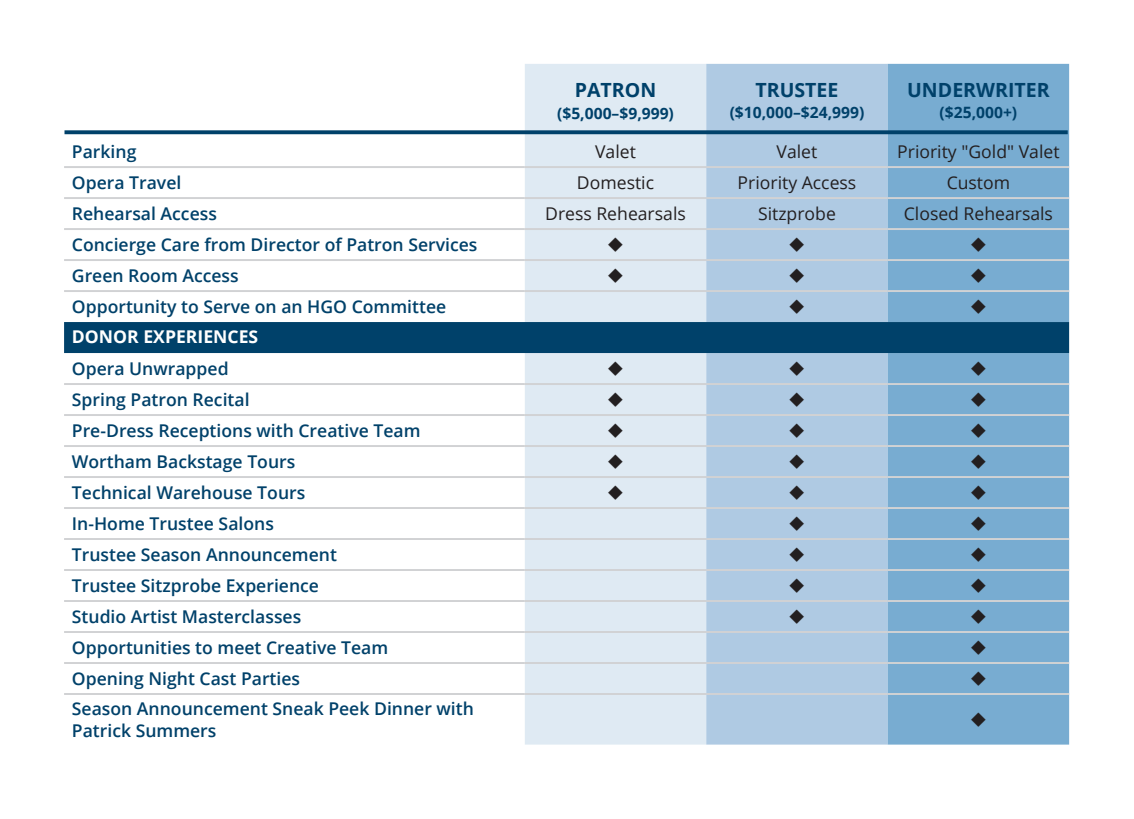
<style>
.page{position:relative;width:1134px;height:819px;background:#fff}
.page>*{position:absolute;margin:0;border:0;box-sizing:border-box;transform-origin:0 0}
.t1{font:700 19.6px "Open Sans";color:#00416a}
.t2{font:600 17.68px/21.5px "Open Sans";color:#00416a}
.t3{font:17.68px "Open Sans";color:#231f20}
.t4{font:700 17.68px "Open Sans";color:#fff}
.t5{font:700 15.58px "Open Sans";color:#00416a}
</style>
<div class="page">
<div style="left:525px;top:64px;width:181px;height:681px;background:#dfeaf3"></div>
<div style="left:706px;top:64px;width:182px;height:681px;background:#afcae3"></div>
<div style="left:888px;top:64px;width:181px;height:681px;background:#78acd1"></div>
<div style="left:64px;top:322px;width:1005px;height:31px;background:#00416a"></div>
<hr style="left:64px;top:197px;width:461px;height:2px;background:#d1d2d4">
<hr style="left:64px;top:228px;width:461px;height:2px;background:#d1d2d4">
<hr style="left:64px;top:259px;width:461px;height:2px;background:#d1d2d4">
<hr style="left:64px;top:290px;width:461px;height:2px;background:#d1d2d4">
<hr style="left:64px;top:383px;width:461px;height:2px;background:#d1d2d4">
<hr style="left:64px;top:414px;width:461px;height:2px;background:#d1d2d4">
<hr style="left:64px;top:445px;width:461px;height:2px;background:#d1d2d4">
<hr style="left:64px;top:476px;width:461px;height:2px;background:#d1d2d4">
<hr style="left:64px;top:507px;width:461px;height:2px;background:#d1d2d4">
<hr style="left:64px;top:538px;width:461px;height:2px;background:#d1d2d4">
<hr style="left:64px;top:569px;width:461px;height:2px;background:#d1d2d4">
<hr style="left:64px;top:600px;width:461px;height:2px;background:#d1d2d4">
<hr style="left:64px;top:631px;width:461px;height:2px;background:#d1d2d4">
<hr style="left:64px;top:662px;width:461px;height:2px;background:#d1d2d4">
<hr style="left:64px;top:693px;width:461px;height:2px;background:#d1d2d4">
<hr style="left:64px;top:166px;width:461px;height:2px;background:#d1d2d4">
<hr style="left:525px;top:166px;width:181px;height:2px;background:#d1d2d4">
<hr style="left:706px;top:166px;width:182px;height:2px;background:#d1d2d4">
<hr style="left:888px;top:166px;width:181px;height:2px;background:#d1d2d4">
<hr style="left:525px;top:197px;width:181px;height:2px;background:#d1d2d4">
<hr style="left:706px;top:197px;width:182px;height:2px;background:#d1d2d4">
<hr style="left:888px;top:197px;width:181px;height:2px;background:#d1d2d4">
<hr style="left:525px;top:228px;width:181px;height:2px;background:#d1d2d4">
<hr style="left:706px;top:228px;width:182px;height:2px;background:#d1d2d4">
<hr style="left:888px;top:228px;width:181px;height:2px;background:#d1d2d4">
<hr style="left:525px;top:259px;width:181px;height:2px;background:#d1d2d4">
<hr style="left:706px;top:259px;width:182px;height:2px;background:#d1d2d4">
<hr style="left:888px;top:259px;width:181px;height:2px;background:#d1d2d4">
<hr style="left:525px;top:290px;width:181px;height:2px;background:#d1d2d4">
<hr style="left:706px;top:290px;width:182px;height:2px;background:#d1d2d4">
<hr style="left:888px;top:290px;width:181px;height:2px;background:#d1d2d4">
<hr style="left:525px;top:383px;width:181px;height:2px;background:#d1d2d4">
<hr style="left:706px;top:383px;width:182px;height:2px;background:#d1d2d4">
<hr style="left:888px;top:383px;width:181px;height:2px;background:#d1d2d4">
<hr style="left:525px;top:414px;width:181px;height:2px;background:#d1d2d4">
<hr style="left:706px;top:414px;width:182px;height:2px;background:#d1d2d4">
<hr style="left:888px;top:414px;width:181px;height:2px;background:#d1d2d4">
<hr style="left:525px;top:445px;width:181px;height:2px;background:#d1d2d4">
<hr style="left:706px;top:445px;width:182px;height:2px;background:#d1d2d4">
<hr style="left:888px;top:445px;width:181px;height:2px;background:#d1d2d4">
<hr style="left:525px;top:476px;width:181px;height:2px;background:#d1d2d4">
<hr style="left:706px;top:476px;width:182px;height:2px;background:#d1d2d4">
<hr style="left:888px;top:476px;width:181px;height:2px;background:#d1d2d4">
<hr style="left:525px;top:507px;width:181px;height:2px;background:#d1d2d4">
<hr style="left:706px;top:507px;width:182px;height:2px;background:#d1d2d4">
<hr style="left:888px;top:507px;width:181px;height:2px;background:#d1d2d4">
<hr style="left:525px;top:538px;width:181px;height:2px;background:#d1d2d4">
<hr style="left:706px;top:538px;width:182px;height:2px;background:#d1d2d4">
<hr style="left:888px;top:538px;width:181px;height:2px;background:#d1d2d4">
<hr style="left:525px;top:569px;width:181px;height:2px;background:#d1d2d4">
<hr style="left:706px;top:569px;width:182px;height:2px;background:#d1d2d4">
<hr style="left:888px;top:569px;width:181px;height:2px;background:#d1d2d4">
<hr style="left:525px;top:600px;width:181px;height:2px;background:#d1d2d4">
<hr style="left:706px;top:600px;width:182px;height:2px;background:#d1d2d4">
<hr style="left:888px;top:600px;width:181px;height:2px;background:#d1d2d4">
<hr style="left:525px;top:631px;width:181px;height:2px;background:#d1d2d4">
<hr style="left:706px;top:631px;width:182px;height:2px;background:#d1d2d4">
<hr style="left:888px;top:631px;width:181px;height:2px;background:#d1d2d4">
<hr style="left:525px;top:662px;width:181px;height:2px;background:#d1d2d4">
<hr style="left:706px;top:662px;width:182px;height:2px;background:#d1d2d4">
<hr style="left:888px;top:662px;width:181px;height:2px;background:#d1d2d4">
<hr style="left:525px;top:693px;width:181px;height:2px;background:#d1d2d4">
<hr style="left:706px;top:693px;width:182px;height:2px;background:#d1d2d4">
<hr style="left:888px;top:693px;width:181px;height:2px;background:#d1d2d4">
<svg style="left:65px;top:130px;width:1003px;height:4px;background:#104d74"></svg>
<svg style="left:608px;top:238px;width:15px;height:14px"></svg>
<svg style="left:790px;top:238px;width:14px;height:14px"></svg>
<svg style="left:971px;top:238px;width:15px;height:14px"></svg>
<svg style="left:608px;top:269px;width:15px;height:14px"></svg>
<svg style="left:790px;top:269px;width:14px;height:14px"></svg>
<svg style="left:971px;top:269px;width:15px;height:14px"></svg>
<svg style="left:790px;top:300px;width:14px;height:14px"></svg>
<svg style="left:971px;top:300px;width:15px;height:14px"></svg>
<svg style="left:608px;top:362px;width:15px;height:14px"></svg>
<svg style="left:790px;top:362px;width:14px;height:14px"></svg>
<svg style="left:971px;top:362px;width:15px;height:14px"></svg>
<svg style="left:608px;top:393px;width:15px;height:14px"></svg>
<svg style="left:790px;top:393px;width:14px;height:14px"></svg>
<svg style="left:971px;top:393px;width:15px;height:14px"></svg>
<svg style="left:608px;top:424px;width:15px;height:14px"></svg>
<svg style="left:790px;top:424px;width:14px;height:14px"></svg>
<svg style="left:971px;top:424px;width:15px;height:14px"></svg>
<svg style="left:608px;top:455px;width:15px;height:14px"></svg>
<svg style="left:790px;top:455px;width:14px;height:14px"></svg>
<svg style="left:971px;top:455px;width:15px;height:14px"></svg>
<svg style="left:608px;top:486px;width:15px;height:14px"></svg>
<svg style="left:790px;top:486px;width:14px;height:14px"></svg>
<svg style="left:971px;top:486px;width:15px;height:14px"></svg>
<svg style="left:790px;top:517px;width:14px;height:14px"></svg>
<svg style="left:971px;top:517px;width:15px;height:14px"></svg>
<svg style="left:790px;top:548px;width:14px;height:14px"></svg>
<svg style="left:971px;top:548px;width:15px;height:14px"></svg>
<svg style="left:790px;top:579px;width:14px;height:14px"></svg>
<svg style="left:971px;top:579px;width:15px;height:14px"></svg>
<svg style="left:790px;top:610px;width:14px;height:14px"></svg>
<svg style="left:971px;top:610px;width:15px;height:14px"></svg>
<svg style="left:971px;top:641px;width:15px;height:14px"></svg>
<svg style="left:971px;top:672px;width:15px;height:14px"></svg>
<svg style="left:971px;top:712px;width:15px;height:15px"></svg>
<p class="t1" style="left:575px;top:76px;width:83px">PATRON</p>
<p class="t5" style="left:557px;top:102px;width:118px">($5,000–$9,999)</p>
<p class="t1" style="left:755px;top:76px;width:84px">TRUSTEE</p>
<p class="t5" style="left:730px;top:102px;width:136px">($10,000–$24,999)</p>
<p class="t1" style="left:907px;top:76px;width:144px">UNDERWRITER</p>
<p class="t5" style="left:940px;top:102px;width:79px">($25,000+)</p>
<p class="t2" style="left:72px;top:141px;width:66px">Parking</p>
<p class="t3" style="left:595px;top:140px;width:42px">Valet</p>
<p class="t3" style="left:777px;top:140px;width:42px">Valet</p>
<p class="t3" style="left:897px;top:140px;width:164px">Priority "Gold" Valet</p>
<p class="t2" style="left:72px;top:172px;width:111px">Opera Travel</p>
<p class="t3" style="left:577px;top:171px;width:79px">Domestic</p>
<p class="t3" style="left:738px;top:171px;width:120px">Priority Access</p>
<p class="t3" style="left:947px;top:171px;width:65px">Custom</p>
<p class="t2" style="left:72px;top:203px;width:147px">Rehearsal Access</p>
<p class="t3" style="left:545px;top:202px;width:142px">Dress Rehearsals</p>
<p class="t3" style="left:758px;top:202px;width:79px">Sitzprobe</p>
<p class="t3" style="left:904px;top:202px;width:151px">Closed Rehearsals</p>
<p class="t2" style="left:72px;top:234px;width:407px">Concierge Care from Director of Patron Services</p>
<p class="t2" style="left:72px;top:265px;width:168px">Green Room Access</p>
<p class="t2" style="left:72px;top:296px;width:376px">Opportunity to Serve on an HGO Committee</p>
<p class="t4" style="left:72px;top:324px;width:188px">DONOR EXPERIENCES</p>
<p class="t2" style="left:72px;top:358px;width:158px">Opera Unwrapped</p>
<p class="t2" style="left:72px;top:389px;width:179px">Spring Patron Recital</p>
<p class="t2" style="left:72px;top:420px;width:350px">Pre-Dress Receptions with Creative Team</p>
<p class="t2" style="left:72px;top:451px;width:225px">Wortham Backstage Tours</p>
<p class="t2" style="left:72px;top:482px;width:235px">Technical Warehouse Tours</p>
<p class="t2" style="left:72px;top:513px;width:204px">In-Home Trustee Salons</p>
<p class="t2" style="left:72px;top:544px;width:267px">Trustee Season Announcement</p>
<p class="t2" style="left:72px;top:575px;width:249px">Trustee Sitzprobe Experience</p>
<p class="t2" style="left:72px;top:606px;width:231px">Studio Artist Masterclasses</p>
<p class="t2" style="left:72px;top:637px;width:318px">Opportunities to meet Creative Team</p>
<p class="t2" style="left:72px;top:668px;width:230px">Opening Night Cast Parties</p>
<p class="t2" style="left:72px;top:698px;width:404px">Season Announcement Sneak Peek Dinner with<br>Patrick Summers</p>
</div>
